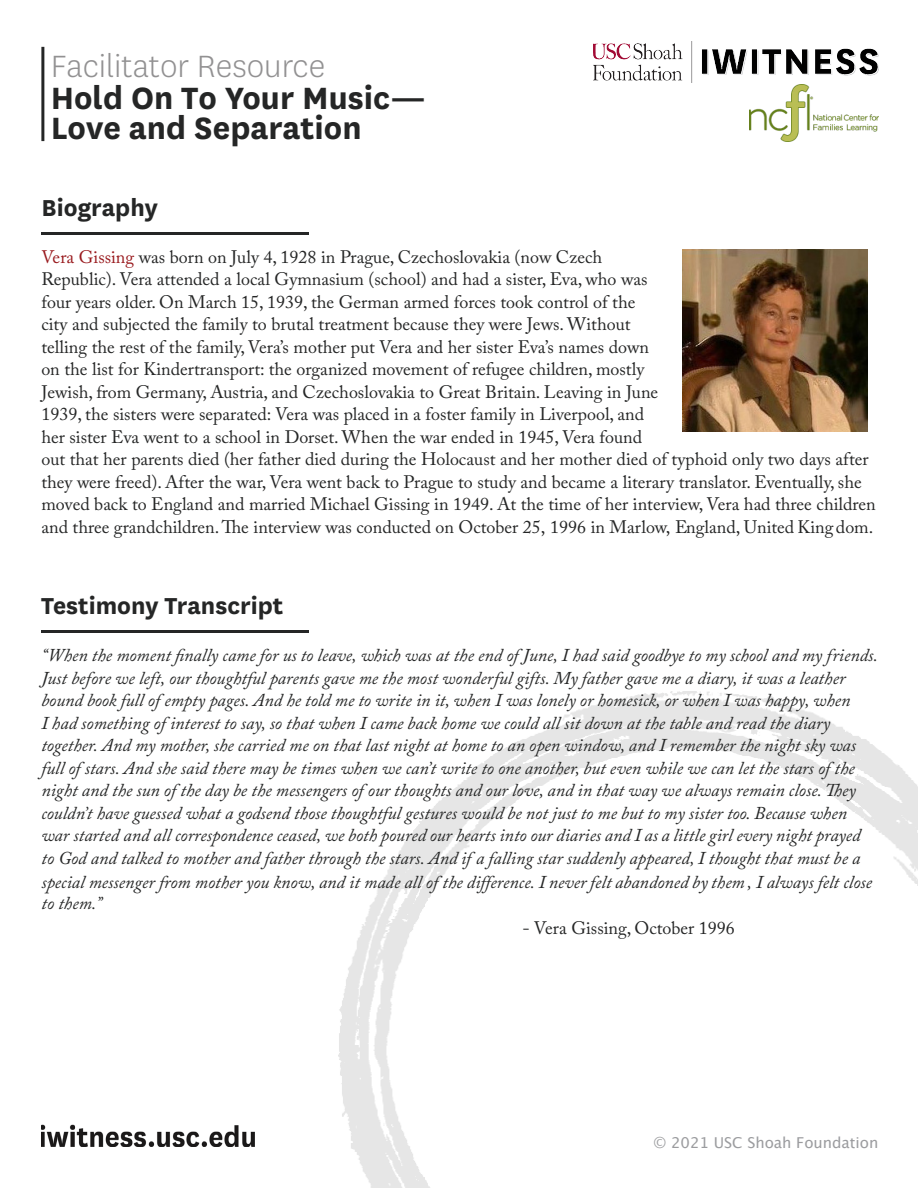
<style>
.page{position:relative;width:918px;height:1188px;background:#fff}
.page>*{position:absolute;margin:0;border:0;box-sizing:border-box;transform-origin:0 0}
.t1{font:700 36px/31px "National";color:#252626}
.t2{font:700 27px "National";color:#252626}
.t3{font:italic 18px/22.5px "Adobe Caslon Pro";color:#252626}
.t4{font:18px/22.5px "Adobe Caslon Pro";color:#252626}
.t5{font:15px "Lucida Grande";color:#919295}
.s1{font-weight:300;color:#929192}
.s2{color:#991a1e}
</style>
<div class="page">
<img style="left:593px;top:41px;width:285px;height:42px">
<img style="left:41px;top:1125px;width:214px;height:22px">
<img style="left:339px;top:692px;width:579px;height:496px">
<img style="left:682px;top:250px;width:185px;height:181px">
<hr style="left:41px;top:232px;width:268px;height:3px;background:#252626">
<hr style="left:41px;top:630px;width:267px;height:3px;background:#252626">
<hr style="left:41px;top:47px;width:3px;height:94px;background:#252626">
<img style="left:749px;top:84px;width:129px;height:57px">
<p class="t1" style="left:51px;top:48px;width:377px"><span class="s1">Facilitator Resource<br></span>Hold On To Your Music—<br>Love and Separation</p>
<p class="t2" style="left:41px;top:189px;width:118px">Biography</p>
<p class="t4" style="left:41px;top:246px;width:836px"><span class="s2">Vera Gissing</span> was born on July 4, 1928 in Prague, Czechoslovakia (now Czech<br>Republic). Vera attended a local Gymnasium (school) and had a sister, Eva, who was<br>four years older. On March 15, 1939, the German armed forces took control of the<br>city and subjected the family to brutal treatment because they were Jews. Without<br>telling the rest of the family, Vera’s mother put Vera and her sister Eva’s names down<br>on the list for Kindertransport: the organized movement of refugee children, mostly<br>Jewish, from Germany, Austria, and Czechoslovakia to Great Britain. Leaving in June<br>1939, the sisters were separated: Vera was placed in a foster family in Liverpool, and<br>her sister Eva went to a school in Dorset. When the war ended in 1945, Vera found<br>out that her parents died (her father died during the Holocaust and her mother died of typhoid only two days after they were freed). After the war, Vera went back to Prague to study and became a literary translator. Eventually, she moved back to England and married Michael Gissing in 1949. At the time of her interview, Vera had three children and three grandchildren. The interview was conducted on October 25, 1996 in Marlow, England, United King dom.</p>
<p class="t2" style="left:41px;top:587px;width:243px">Testimony Transcript</p>
<p class="t3" style="left:41px;top:644px;width:838px">“When the moment finally came for us to leave, which was at the end of June, I had said goodbye to my school and my friends.<br>Just before we left, our thoughtful parents gave me the most wonderful gifts. My father gave me a diary, it was a leather bound book full of empty pages. And he told me to write in it, when I was lonely or homesick, or when I was happy, when<br>I had something of interest to say, so that when I came back home we could all sit down at the table and read the diary together. And my mother, she carried me on that last night at home to an open window, and I remember the night sky was full of stars. And she said there may be times when we can’t write to one another, but even while we can let the stars of the night and the sun of the day be the messengers of our thoughts and our love, and in that way we always remain close. They couldn’t have guessed what a godsend those thoughtful gestures would be not just to me but to my sister too. Because when war started and all correspondence ceased, we both poured our hearts into our diaries and I as a little girl every night prayed<br>to God and talked to mother and father through the stars. And if a falling star suddenly appeared, I thought that must be a</p>
<p class="t3" style="left:41px;top:871px;width:832px;line-height:20.7px">special messenger from mother you know, and it made all of the difference. I never felt abandoned by them , I always felt close to them.”</p>
<p class="t4" style="left:522px;top:917px;width:214px">- Ver a Gissing, October 1996</p>
<p class="t5" style="left:654px;top:1134px;width:226px">© 2021 USC Shoah Foundation</p>
</div>
